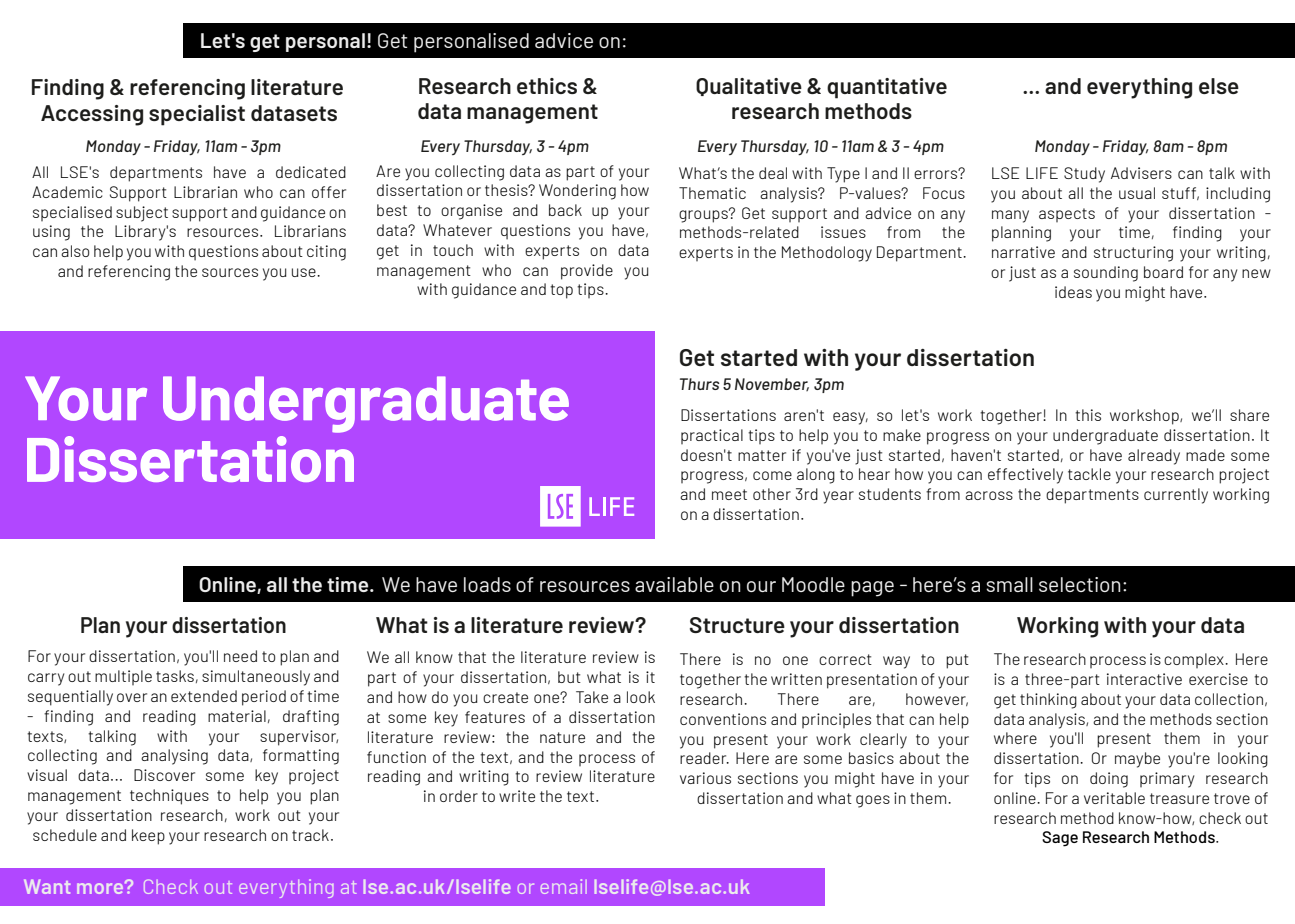
<style>
.page{position:relative;width:1295px;height:924px;background:#fff}
.page>*{position:absolute;margin:0;border:0;box-sizing:border-box;transform-origin:0 0}
.t1{font:700 62.85px/61.5px "Barlow";letter-spacing:-.015em;color:#fff}
.t2{font:600 24px "Barlow";color:#1d1d1b}
.t3{font:600 22.5px/25.5px "Barlow";letter-spacing:.005em;color:#1d1d1b}
.t4{font:600 22.5px "Barlow";letter-spacing:.005em;color:#1d1d1b;scale:.95 1}
.t5{font:21px "Barlow";color:#ececec}
.t6{font:600 21px "Barlow";letter-spacing:.005em;color:#ececec}
.t7{font:300 16.5px/19.8px "Barlow";letter-spacing:.005em;color:#000;text-align:center}
.t8{font:italic 500 16.5px "Barlow";letter-spacing:.01em;color:#1d1d1b}
.s1{font-weight:600}
.s2{font-weight:500}
.s3{font-weight:400}
</style>
<div class="page">
<div style="left:0;top:331px;width:654px;height:208px;background:#b147ff"></div>
<div style="left:183px;top:566px;width:1111px;height:36px;background:#000"></div>
<div style="left:183px;top:23px;width:1111px;height:34px;background:#000"></div>
<svg style="left:589px;top:497px;width:11px;height:19px"></svg>
<hr style="left:602px;top:497px;width:3px;height:19px;background:#fff">
<svg style="left:610px;top:497px;width:24px;height:19px"></svg>
<svg style="left:540px;top:486px;width:40px;height:41px;background:#f1dfff"></svg>
<div style="left:0;top:868px;width:824px;height:38px;background:#b147ff"></div>
<p class="t5" style="left:200px;top:25px;width:429px"><span class="s1">Let's get personal!</span> Get personalised advice on:</p>
<h3 class="t3" style="left:417px;top:71px;width:183px">Research ethics &amp; data management</h3>
<h3 class="t3" style="left:696px;top:71px;width:253px;text-align:center">Qualitative &amp; quantitative research methods</h3>
<h3 class="t3" style="left:30px;top:72px;width:315px">Finding &amp; referencing literature</h3>
<h3 class="t3" style="left:1022px;top:71px;width:218px">... and everything else</h3>
<h3 class="t3" style="left:41px;top:98px;width:299px">Accessing specialist datasets</h3>
<p class="t8" style="left:86px;top:134px;width:197px">Monday - Friday, 11am - 3pm</p>
<p class="t8" style="left:420px;top:134px;width:170px">Every Thursday, 3 - 4pm</p>
<p class="t8" style="left:697px;top:134px;width:248px">Every Thursday, 10 - 11am &amp; 3 - 4pm</p>
<p class="t8" style="left:1034px;top:134px;width:195px">Monday - Friday, 8am - 8pm</p>
<p class="t7" style="left:32px;top:161px;width:316px">All LSE's departments have a dedicated Academic Support Librarian who can offer specialised subject support and guidance on using the Library's resources. Librarians can also help you with questions about citing and referencing the sources you use.</p>
<p class="t7" style="left:376px;top:159px;width:275px">Are you collecting data as part of your dissertation or thesis? Wondering how best to organise and back up your data? Whatever questions you have, get in touch with experts on data management who can provide you with guidance and top tips.</p>
<p class="t7" style="left:678px;top:162px;width:290px;text-align:justify">What’s the deal with Type I and II errors?<br>Thematic analysis? P-values? Focus groups? Get support and advice on any methods-related issues from the experts in the Methodology Department.</p>
<p class="t7" style="left:990px;top:162px;width:282px">LSE LIFE Study Advisers can talk with you about all the usual stuff, including many aspects of your dissertation - planning your time, finding your narrative and structuring your writing, or just as a sounding board for any new ideas you might have.</p>
<h1 class="t1" style="left:23px;top:362px;width:549px">Your Undergraduate<br>Dissertation</h1>
<h2 class="t2" style="left:678px;top:340px;width:358px">Get started with your dissertation</h2>
<p class="t7" style="left:680px;top:404px;width:591px;text-align:justify">Dissertations aren't easy, so let's work together! In this workshop, we’ll share practical tips to help you to make progress on your undergraduate dissertation. It doesn't matter if you've just started, haven't started, or have already made some progress, come along to hear how you can effectively tackle your research project and meet other 3rd year students from across the departments currently working on a dissertation.</p>
<p class="t8" style="left:678px;top:372px;width:167px">Thurs 5 November, 3pm</p>
<p class="t5" style="left:199px;top:569px;width:931px"><span class="s1">Online, all the time.</span> We have loads of resources available on our Moodle page - here’s a small selection:</p>
<h3 class="t3" style="left:376px;top:610px;width:272px">What is a literature review?</h3>
<p class="t7" style="left:367px;top:646px;width:290px">We all know that the literature review is part of your dissertation, but what is it and how do you create one? Take a look at some key features of a dissertation literature review: the nature and the function of the text, and the process of reading and writing to review literature in order to write the text.</p>
<h3 class="t4" style="left:80px;top:608px;width:219px">Plan your dissertation</h3>
<p class="t7" style="left:27px;top:645px;width:314px;text-align:justify">For your dissertation, you'll need to plan and carry out multiple tasks, simultaneously and sequentially over an extended period of time</p>
<p class="t7" style="left:27px;top:705px;width:314px">- finding and reading material, drafting texts, talking with your supervisor, collecting and analysing data, formatting visual data... Discover some key project management techniques to help you plan your dissertation research, work out your schedule and keep your research on track.</p>
<h3 class="t3" style="left:1016px;top:610px;width:230px">Working with your data</h3>
<h3 class="t3" style="left:689px;top:610px;width:272px">Structure your dissertation</h3>
<p class="t7" style="left:679px;top:648px;width:292px;text-align:justify">There is no one correct way to put together the written presentation of your research.</p>
<p class="t7" style="left:993px;top:648px;width:277px">The research process is complex. Here is a three-part interactive exercise to get thinking about your data collection, data analysis, and the methods section where you'll present them in your dissertation. Or maybe you're looking for tips on doing primary research online. For a veritable treasure trove of research method know-how, check out <span class="s2">Sage Research Methods</span>.</p>
<p class="t7" style="left:777px;top:688px;width:44px">There</p>
<p class="t7" style="left:848px;top:688px;width:29px">are,</p>
<p class="t7" style="left:905px;top:688px;width:66px">however,</p>
<p class="t7" style="left:679px;top:708px;width:291px">conventions and principles that can help</p>
<p class="t7" style="left:679px;top:727px;width:291px">you present your work clearly to your</p>
<p class="t7" style="left:679px;top:747px;width:292px">reader. Here are some basics about the</p>
<p class="t7" style="left:679px;top:767px;width:292px">various sections you might have in your</p>
<p class="t7" style="left:696px;top:787px;width:257px">dissertation and what goes in them.</p>
<p class="t6" style="left:23px;top:871px;width:728px">Want more? <span class="s3">Check out everything at</span> lse.ac.uk/lselife <span class="s3">or email</span> lselife@lse.ac.uk</p>
</div>
